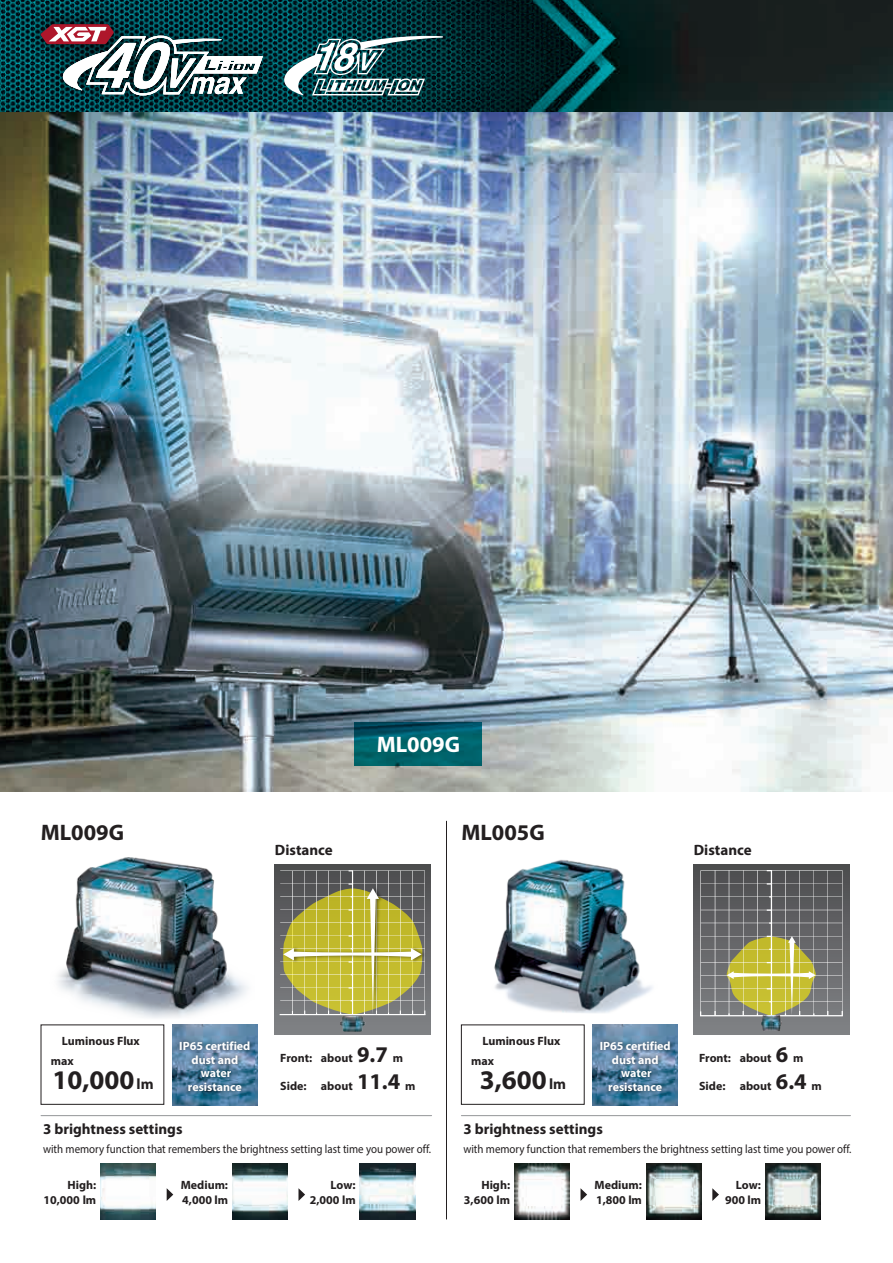
<style>
.page{position:relative;width:893px;height:1263px;background:#fff}
.page>*{position:absolute;margin:0;border:0;box-sizing:border-box;transform-origin:0 0}
.t1{font:700 27px "Myriad Pro";color:#231f20}
.t2{font:700 22.5px "Myriad Pro";color:#231f20}
.t3{font:700 22.5px "Myriad Pro";color:#fff}
.t4{font:700 15px "Myriad Pro";color:#231f20}
.t5{font:700 12px/15px "Myriad Pro";color:#231f20;text-align:right}
.t6{font:12px "Myriad Pro";color:#231f20;scale:.91 1}
.t7{font:700 12px/13.5px "Myriad Pro";color:#fff;text-align:center}
.s1{font-size:15px}
.s2{font-size:22.5px}
</style>
<div class="page">
<img style="left:0;top:111px;width:893px;height:680px">
<hr style="left:446px;top:821px;width:1px;height:398px;background:#231f20">
<img style="left:58px;top:857px;width:197px;height:173px">
<img style="left:494px;top:859px;width:159px;height:154px">
<svg style="left:694px;top:864px;width:155px;height:170px;background:#656668"></svg>
<hr style="left:701px;top:870px;width:141px;height:1px;background:#fff">
<hr style="left:701px;top:884px;width:141px;height:1px;background:#fff">
<hr style="left:842px;top:870px;width:1px;height:146px;background:#fff">
<hr style="left:700px;top:870px;width:1px;height:146px;background:#fff">
<hr style="left:771px;top:871px;width:1px;height:145px;background:#fff">
<hr style="left:701px;top:1015px;width:141px;height:1px;background:#fff">
<svg style="left:727px;top:937px;width:89px;height:79px;background:#b5b053"></svg>
<hr style="left:701px;top:910px;width:141px;height:1px;background:#fff">
<hr style="left:701px;top:936px;width:141px;height:1px;background:#fff">
<hr style="left:701px;top:962px;width:141px;height:1px;background:#fff">
<hr style="left:701px;top:975px;width:141px;height:1px;background:#fff">
<hr style="left:701px;top:988px;width:141px;height:1px;background:#fff">
<hr style="left:701px;top:896px;width:141px;height:1px;background:#fff">
<hr style="left:701px;top:923px;width:141px;height:1px;background:#fff">
<hr style="left:701px;top:949px;width:141px;height:1px;background:#fff">
<hr style="left:701px;top:1001px;width:141px;height:1px;background:#fff">
<hr style="left:828px;top:870px;width:1px;height:146px;background:#fff">
<hr style="left:799px;top:870px;width:1px;height:146px;background:#fff">
<hr style="left:814px;top:870px;width:1px;height:146px;background:#fff">
<hr style="left:785px;top:870px;width:1px;height:146px;background:#fff">
<hr style="left:715px;top:870px;width:1px;height:146px;background:#fff">
<hr style="left:743px;top:870px;width:1px;height:146px;background:#fff">
<hr style="left:729px;top:870px;width:1px;height:146px;background:#fff">
<hr style="left:757px;top:870px;width:1px;height:146px;background:#fff">
<img style="left:761px;top:1015px;width:21px;height:16px">
<div style="left:275px;top:864px;width:155px;height:170px;background:linear-gradient(to bottom,#4c4c4e,#818387)"></div>
<hr style="left:280px;top:870px;width:145px;height:1px;background:#fff">
<hr style="left:412px;top:871px;width:1px;height:143px;background:#fff">
<hr style="left:292px;top:871px;width:1px;height:143px;background:#fff">
<hr style="left:352px;top:871px;width:1px;height:143px;background:#fff">
<hr style="left:280px;top:1014px;width:145px;height:1px;background:#fff">
<hr style="left:280px;top:948px;width:145px;height:1px;background:#fff">
<hr style="left:280px;top:884px;width:145px;height:1px;background:#fff">
<hr style="left:280px;top:910px;width:145px;height:1px;background:#fff">
<hr style="left:280px;top:936px;width:145px;height:1px;background:#fff">
<hr style="left:280px;top:962px;width:145px;height:1px;background:#fff">
<hr style="left:280px;top:988px;width:145px;height:1px;background:#fff">
<hr style="left:280px;top:896px;width:145px;height:1px;background:#fff">
<hr style="left:280px;top:922px;width:145px;height:1px;background:#fff">
<hr style="left:280px;top:974px;width:145px;height:1px;background:#fff">
<hr style="left:280px;top:1000px;width:145px;height:1px;background:#fff">
<hr style="left:400px;top:871px;width:1px;height:143px;background:#fff">
<hr style="left:425px;top:871px;width:1px;height:143px;background:#fff">
<hr style="left:376px;top:871px;width:1px;height:143px;background:#fff">
<hr style="left:388px;top:871px;width:1px;height:143px;background:#fff">
<hr style="left:364px;top:871px;width:1px;height:143px;background:#fff">
<hr style="left:305px;top:871px;width:1px;height:143px;background:#fff">
<hr style="left:328px;top:871px;width:1px;height:143px;background:#fff">
<hr style="left:316px;top:871px;width:1px;height:143px;background:#fff">
<hr style="left:341px;top:871px;width:1px;height:143px;background:#fff">
<img style="left:340px;top:1019px;width:25px;height:13px">
<img style="left:281px;top:884px;width:147px;height:135px">
<svg style="left:283px;top:883px;width:142px;height:132px;background:#aca74e"></svg>
<img style="left:0;top:0;width:893px;height:111px">
<img style="left:15px;top:0;width:274px;height:121px">
<svg style="left:41px;top:24px;width:222px;height:71px"></svg>
<svg style="left:283px;top:35px;width:160px;height:60px"></svg>
<img style="left:101px;top:1164px;width:55px;height:55px">
<img style="left:232px;top:1164px;width:56px;height:55px">
<img style="left:360px;top:1164px;width:55px;height:55px">
<div style="left:41px;top:1024px;width:123px;height:81px;border:1px solid #231f20"></div>
<div style="left:461px;top:1024px;width:124px;height:81px;border:1px solid #231f20"></div>
<hr style="left:41px;top:1115px;width:391px;height:1px;background:#939598">
<hr style="left:461px;top:1115px;width:389px;height:1px;background:#939598">
<svg style="left:167px;top:1188px;width:6px;height:13px"></svg>
<svg style="left:298px;top:1188px;width:7px;height:13px"></svg>
<img style="left:514px;top:1164px;width:56px;height:55px">
<img style="left:646px;top:1164px;width:55px;height:55px">
<img style="left:765px;top:1164px;width:56px;height:55px">
<svg style="left:580px;top:1188px;width:7px;height:13px"></svg>
<svg style="left:712px;top:1188px;width:7px;height:13px"></svg>
<svg style="left:355px;top:722px;width:127px;height:44px;background:#005e69"></svg>
<img style="left:593px;top:1025px;width:85px;height:81px">
<img style="left:593px;top:1033px;width:85px;height:67px">
<img style="left:172px;top:1025px;width:85px;height:81px">
<img style="left:172px;top:1033px;width:86px;height:67px">
<h2 class="t3" style="left:377px;top:729px;width:85px">ML009G</h2>
<h2 class="t2" style="left:41px;top:818px;width:85px">ML009G</h2>
<h2 class="t2" style="left:461px;top:818px;width:85px">ML005G</h2>
<p class="t4" style="left:275px;top:840px;width:59px">Distance</p>
<p class="t4" style="left:694px;top:840px;width:59px">Distance</p>
<p class="t5" style="left:51px;top:1031px;width:91px;line-height:19.6px;text-align:left;text-indent:11px">Luminous Flux max</p>
<h1 class="t1" style="left:52px;top:1062px;width:103px">10,000<span class="s1">lm</span></h1>
<p class="t7" style="left:179px;top:1039px;width:73px">IP65 certified dust and water resistance</p>
<p class="t4" style="left:43px;top:1119px;width:141px">3 brightness settings</p>
<p class="t5" style="left:280px;top:1050px;width:124px">Front: about <span class="s2">9.7</span> m</p>
<p class="t5" style="left:280px;top:1078px;width:137px">Side: about <span class="s2">11.4</span> m</p>
<p class="t5" style="left:471px;top:1031px;width:91px;line-height:19.6px;text-align:left;text-indent:11px">Luminous Flux max</p>
<h1 class="t1" style="left:480px;top:1062px;width:88px">3,600<span class="s1">lm</span></h1>
<p class="t7" style="left:600px;top:1039px;width:73px">IP65 certified dust and water resistance</p>
<p class="t4" style="left:463px;top:1119px;width:141px">3 brightness settings</p>
<p class="t5" style="left:699px;top:1050px;width:106px">Front: about <span class="s2">6</span> m</p>
<p class="t5" style="left:699px;top:1078px;width:124px">Side: about <span class="s2">6.4</span> m</p>
<p class="t6" style="left:43px;top:1141px;width:428px">with memory function that remembers the brightness setting last time you power off.</p>
<p class="t6" style="left:463px;top:1141px;width:428px">with memory function that remembers the brightness setting last time you power off.</p>
<p class="t5" style="left:43px;top:1177px;width:54px">High:<br>10,000 lm</p>
<p class="t5" style="left:181px;top:1177px;width:49px;text-align:left">Medium:<br>4,000 lm</p>
<p class="t5" style="left:310px;top:1177px;width:47px">Low:<br>2,000 lm</p>
<p class="t5" style="left:464px;top:1177px;width:48px">High:<br>3,600 lm</p>
<p class="t5" style="left:595px;top:1177px;width:49px;text-align:left">Medium:<br>1,800 lm</p>
<p class="t5" style="left:725px;top:1177px;width:38px">Low:<br>900 lm</p>
</div>
